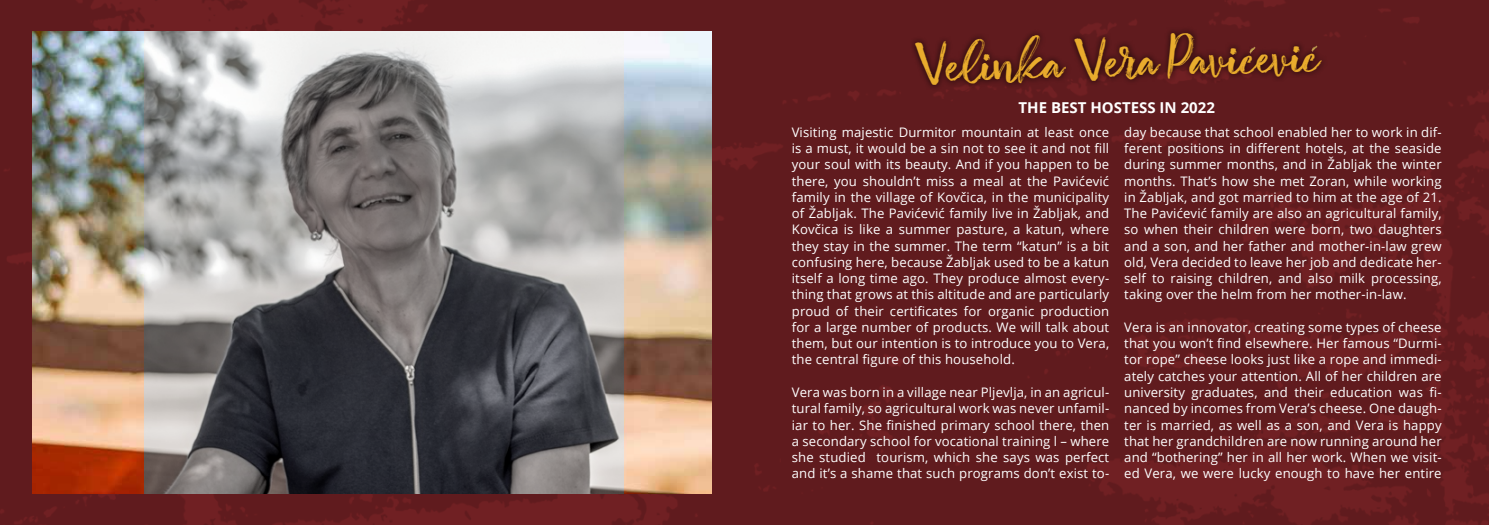
<style>
.page{position:relative;width:1489px;height:525px;background:#fff}
.page>*{position:absolute;margin:0;border:0;box-sizing:border-box;transform-origin:0 0}
.t1{font:30px "Basting Brush";color:#e9ac2d}
.t2{font:700 15px "Open Sans";color:#fff}
.t3{font:13.12px/16.2px "Open Sans";letter-spacing:.01em;color:#fff;text-align:justify}
</style>
<div class="page">
<img style="left:0;top:0;width:1488px;height:524px">
<img style="left:33px;top:31px;width:678px;height:462px">
<div style="left:909px;top:26px;width:418px;height:65px;background:#000;opacity:.85"></div>
<img style="left:144px;top:31px;width:480px;height:462px">
<svg style="left:1310px;top:45px;width:7px;height:7px"></svg>
<svg style="left:1248px;top:47px;width:7px;height:6px"></svg>
<h1 class="t1" style="left:913px;top:51px;width:407px;rotate:-1deg">Velinka Vera Pavicevic</h1>
<p class="t2" style="left:1018px;top:97px;width:198px">THE BEST HOSTESS IN 2022</p>
<p class="t3" style="left:791px;top:123px;width:319px">Visiting majestic Durmitor mountain at least once is a must, it would be a sin not to see it and not fill your soul with its beauty. And if you happen to be there, you shouldn’t miss a meal at the Pavićević family in the village of Kovčica, in the municipality of Žabljak. The Pavićević family live in Žabljak, and Kovčica is like a summer pasture, a katun, where they stay in the summer. The term “katun” is a bit confusing here, because Žabljak used to be a katun itself a long time ago. They produce almost every&shy;thing that grows at this altitude and are particularly proud of their certificates for organic production for a large number of products. We will talk about them, but our intention is to introduce you to Vera, the central figure of this household.</p>
<p class="t3" style="left:791px;top:383px;width:319px">Vera was born in a village near Pljevlja, in an agricul&shy;tural family, so agricultural work was never unfamil&shy;iar to her. She finished primary school there, then a secondary school for vocational training l – where she studied tourism, which she says was perfect and it’s a shame that such programs don’t exist to-</p>
<p class="t3" style="left:1124px;top:123px;width:319px">day because that school enabled her to work in dif&shy;ferent positions in different hotels, at the seaside during summer months, and in Žabljak the winter months. That’s how she met Zoran, while working in Žabljak, and got married to him at the age of 21.<br>The Pavićević family are also an agricultural family, so when their children were born, two daughters and a son, and her father and mother-in-law grew old, Vera decided to leave her job and dedicate her&shy;self to raising children, and also milk processing, taking over the helm from her mother-in-law.</p>
<p class="t3" style="left:1124px;top:318px;width:319px">Vera is an innovator, creating some types of cheese that you won’t find elsewhere. Her famous “Durmi&shy;tor rope” cheese looks just like a rope and immedi&shy;ately catches your attention. All of her children are university graduates, and their education was fi&shy;nanced by incomes from Vera’s cheese. One daugh&shy;ter is married, as well as a son, and Vera is happy that her grandchildren are now running around her and “bothering” her in all her work. When we visit&shy;ed Vera, we were lucky enough to have her entire</p>
</div>
